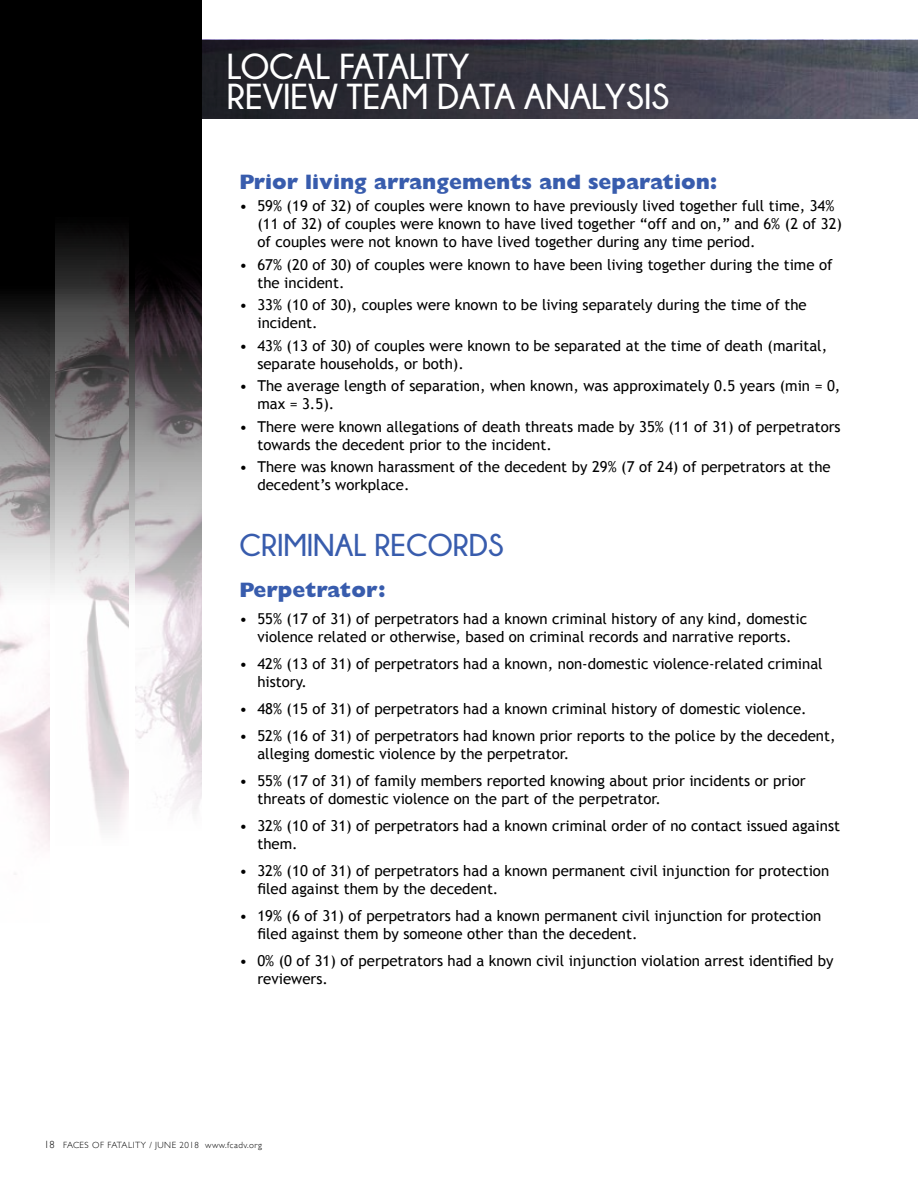
<style>
.page{position:relative;width:918px;height:1188px;background:#fff}
.page>*{position:absolute;margin:0;border:0;box-sizing:border-box;transform-origin:0 0}
.t1{font:700 36px/30px "Champagne&Limousines";color:#fff}
.t2{font:700 31.5px "Champagne&Limousines";color:#385cad}
.t3{font:800 21px "Gill Sans";color:#385cad}
.t4{font:15px/18px "Trebuchet MS";color:#000}
.t5{font:300 9px "Gill Sans";letter-spacing:.05em;color:#000}
.s1{font-size:10.5px}
</style>
<div class="page">
<img style="left:202px;top:40px;width:716px;height:79px">
<div style="left:0;top:0;width:202px;height:622px;background:#000"></div>
<img style="left:0;top:306px;width:49px;height:569px">
<img style="left:56px;top:231px;width:73px;height:599px">
<img style="left:135px;top:278px;width:67px;height:533px">
<h1 class="t1" style="left:227px;top:51px;width:444px">LOCAL FATALITY<br>REVIEW TEAM DATA ANALYSIS</h1>
<h3 class="t3" style="left:239px;top:169px;width:480px">Prior living arrangements and separation:</h3>
<p class="t4" style="left:257px;top:197px;width:586px;text-indent:-18px">• 59% (19 of 32) of couples were known to have previously lived together full time, 34% (11 of 32) of couples were known to have lived together “off and on,” and 6% (2 of 32) of couples were not known to have lived together during any time period.</p>
<p class="t4" style="left:257px;top:255px;width:577px;text-indent:-18px">• 67% (20 of 30) of couples were known to have been living together during the time of the incident.</p>
<p class="t4" style="left:257px;top:296px;width:551px;text-indent:-18px">• 33% (10 of 30), couples were known to be living separately during the time of the incident.</p>
<p class="t4" style="left:257px;top:336px;width:571px;text-indent:-18px">• 43% (13 of 30) of couples were known to be separated at the time of death (marital, separate households, or both).</p>
<p class="t4" style="left:257px;top:377px;width:585px;text-indent:-18px">• The average length of separation, when known, was approximately 0.5 years (min = 0, max = 3.5).</p>
<p class="t4" style="left:257px;top:417px;width:585px;text-indent:-18px">• There were known allegations of death threats made by 35% (11 of 31) of perpetrators towards the decedent prior to the incident.</p>
<p class="t4" style="left:257px;top:458px;width:575px;text-indent:-18px">• There was known harassment of the decedent by 29% (7 of 24) of perpetrators at the decedent’s workplace.</p>
<h2 class="t2" style="left:239px;top:528px;width:266px">CRIMINAL RECORDS</h2>
<h3 class="t3" style="left:239px;top:577px;width:148px">Perpetrator:</h3>
<p class="t4" style="left:239px;top:609px;width:569px;text-align:center">• 55% (17 of 31) of perpetrators had a known criminal history of any kind, domestic violence related or otherwise, based on criminal records and narrative reports.</p>
<p class="t4" style="left:257px;top:654px;width:567px;text-indent:-18px">• 42% (13 of 31) of perpetrators had a known, non-domestic violence-related criminal history.</p>
<p class="t4" style="left:239px;top:699px;width:569px">• 48% (15 of 31) of perpetrators had a known criminal history of domestic violence.</p>
<p class="t4" style="left:257px;top:726px;width:580px;text-indent:-18px">• 52% (16 of 31) of perpetrators had known prior reports to the police by the decedent, alleging domestic violence by the perpetrator.</p>
<p class="t4" style="left:257px;top:771px;width:550px;text-indent:-18px">• 55% (17 of 31) of family members reported knowing about prior incidents or prior threats of domestic violence on the part of the perpetrator.</p>
<p class="t4" style="left:257px;top:816px;width:584px;text-indent:-18px">• 32% (10 of 31) of perpetrators had a known criminal order of no contact issued against them.</p>
<p class="t4" style="left:257px;top:861px;width:573px;text-indent:-18px">• 32% (10 of 31) of perpetrators had a known permanent civil injunction for protection filed against them by the decedent.</p>
<p class="t4" style="left:257px;top:906px;width:565px;text-indent:-18px">• 19% (6 of 31) of perpetrators had a known permanent civil injunction for protection filed against them by someone other than the decedent.</p>
<p class="t4" style="left:257px;top:951px;width:578px;text-indent:-18px">• 0% (0 of 31) of perpetrators had a known civil injunction violation arrest identified by reviewers.</p>
<p class="t5" style="left:44px;top:1138px;width:219px"><span class="s1">18</span> FACES OF FATALITY / JUNE 2018 www.fcadv.org</p>
</div>
